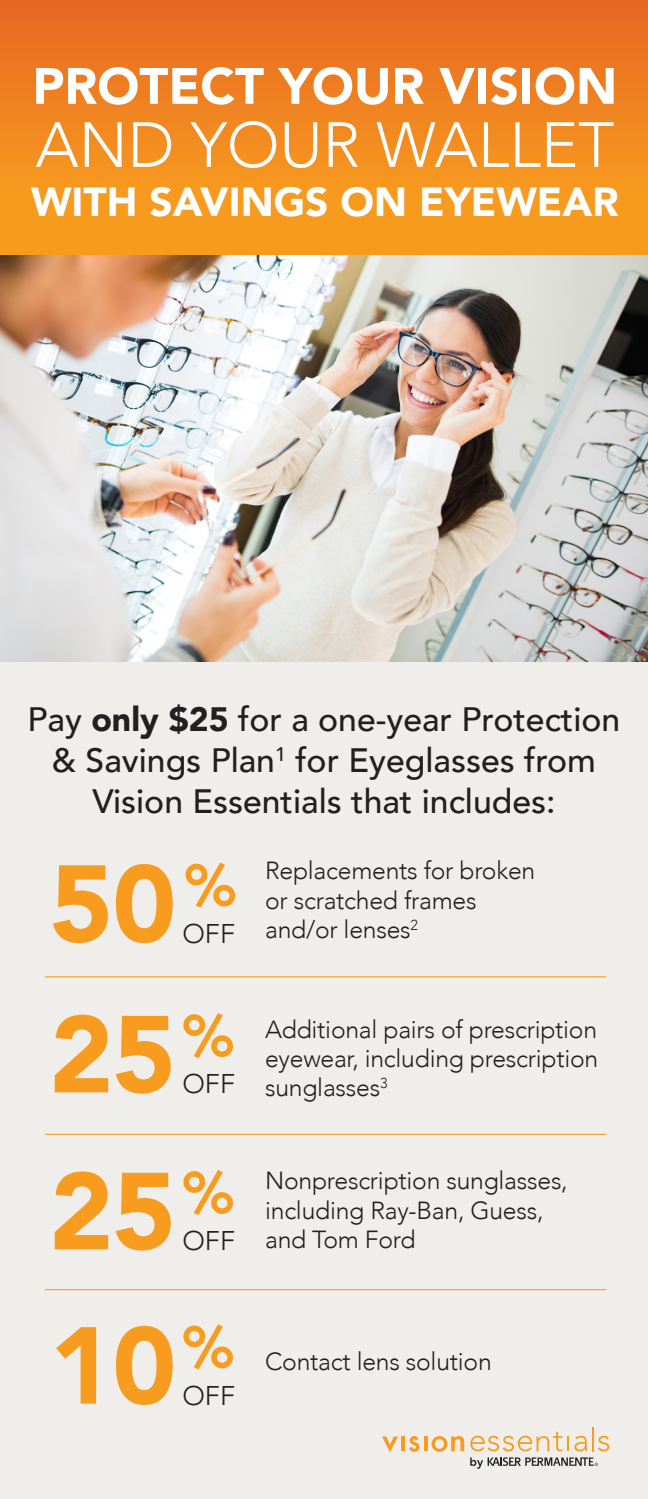
<style>
.page{position:relative;width:648px;height:1499px;background:#fff}
.page>*{position:absolute;margin:0;border:0;box-sizing:border-box;transform-origin:0 0}
.t1{font:900 108px "Avenir";letter-spacing:-.01em;color:#f89c1f}
.t2{font:300 63px "Avenir";color:#fff}
.t3{font:900 50.62px "Avenir";color:#fff}
.t4{font:900 40.5px "Avenir";color:#fff}
.t5{font:500 33.75px/40.5px "Avenir";color:#231f20;text-align:center}
.t6{font:300 27px "Avenir";color:#231f20}
.t7{font:300 24.75px/29.2px "Avenir";letter-spacing:-.01em;color:#231f20}
.s1{font-weight:900}
</style>
<div class="page">
<div style="left:0;top:0;width:648px;height:256px;background:linear-gradient(to bottom,#e76923,#faa41e)"></div>
<div style="left:0;top:354px;width:648px;height:1144px;background:#f0eeeb"></div>
<img style="left:0;top:256px;width:648px;height:406px">
<hr style="left:592px;top:1426px;width:2px;height:25px;background:#f89c1f">
<svg style="left:598px;top:1435px;width:11px;height:16px"></svg>
<svg style="left:470px;top:1431px;width:117px;height:20px"></svg>
<svg style="left:382px;top:1436px;width:16px;height:16px"></svg>
<hr style="left:401px;top:1436px;width:4px;height:15px;background:#f89c1f">
<svg style="left:409px;top:1436px;width:11px;height:15px"></svg>
<hr style="left:424px;top:1436px;width:4px;height:15px;background:#f89c1f">
<svg style="left:432px;top:1436px;width:32px;height:15px"></svg>
<svg style="left:470px;top:1457px;width:128px;height:11px"></svg>
<hr style="left:45px;top:976px;width:561px;height:1px;background:#f89c1f">
<hr style="left:45px;top:1133px;width:561px;height:2px;background:#f89c1f">
<hr style="left:45px;top:1289px;width:561px;height:1px;background:#f89c1f">
<h3 class="t3" style="left:33px;top:43px;width:586px">PROTECT YOUR VISION</h3>
<h2 class="t2" style="left:36px;top:108px;width:580px">AND YOUR WALLET</h2>
<h3 class="t4" style="left:31px;top:168px;width:589px">WITH SAVINGS ON EYEWEAR</h3>
<h3 class="t5" style="left:28px;top:697px;width:594px">Pay <span class="s1">only $25</span> for a one-year Protection &amp; Savings Plan<sup>1</sup> for Eyeglasses from<br>Vision Essentials that includes:</h3>
<h1 class="t1" style="left:49px;top:811px;width:189px">50<sup>%</sup></h1>
<p class="t6" style="left:182px;top:917px;width:54px">OFF</p>
<h1 class="t1" style="left:49px;top:962px;width:187px">25<sup>%</sup></h1>
<p class="t6" style="left:182px;top:1068px;width:54px">OFF</p>
<h1 class="t1" style="left:49px;top:1119px;width:187px">25<sup>%</sup></h1>
<p class="t6" style="left:182px;top:1224px;width:54px">OFF</p>
<h1 class="t1" style="left:49px;top:1273px;width:187px">10<sup>%</sup></h1>
<p class="t6" style="left:182px;top:1379px;width:54px">OFF</p>
<p class="t7" style="left:265px;top:856px;width:272px">Replacements for broken or scratched frames and/or lenses<sup>2</sup></p>
<p class="t7" style="left:265px;top:1014px;width:335px;text-align:justify">Additional pairs of prescription eyewear, including prescription sunglasses<sup>3</sup></p>
<p class="t7" style="left:265px;top:1166px;width:304px">Nonprescription sunglasses, including Ray-Ban, Guess, and Tom Ford</p>
<p class="t7" style="left:265px;top:1346px;width:228px">Contact lens solution</p>
</div>
